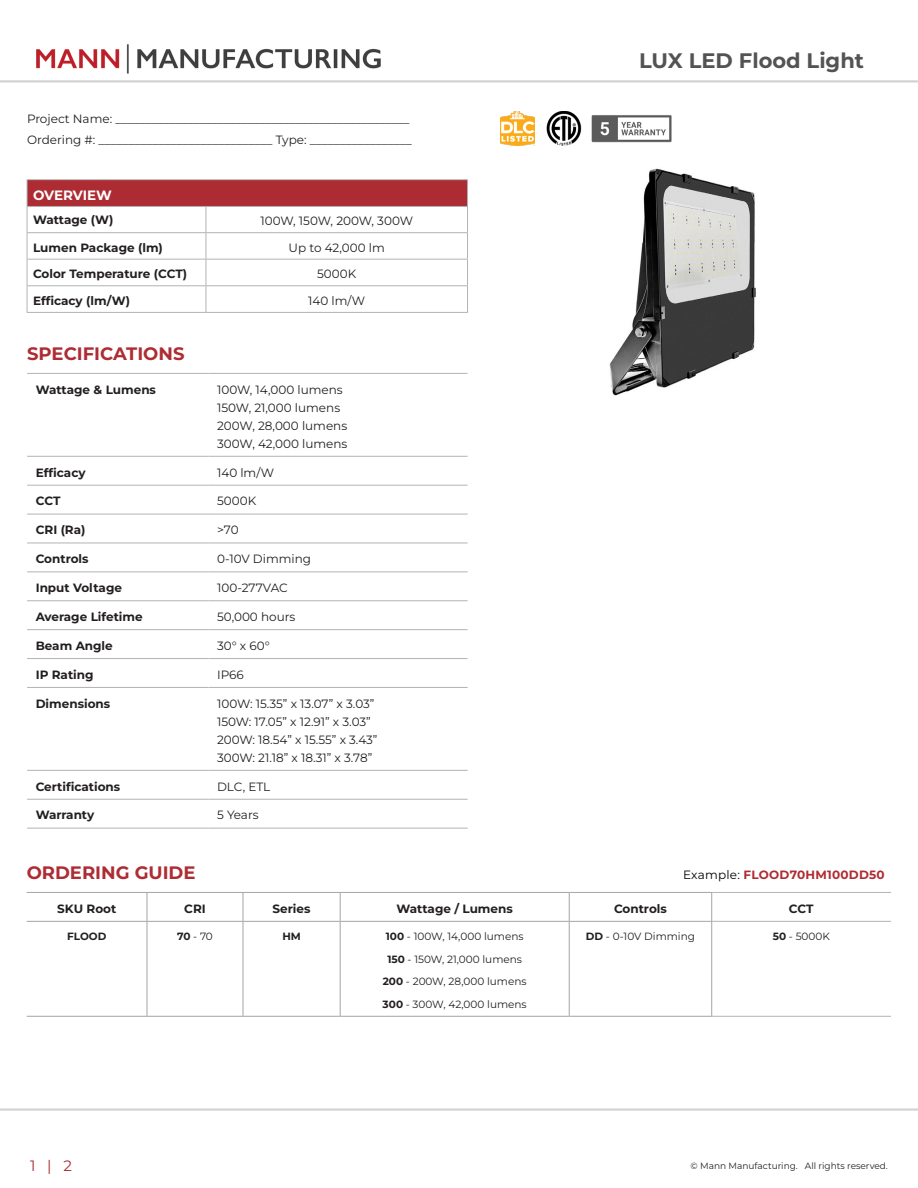
<style>
.page{position:relative;width:918px;height:1188px;background:#fff}
.page>*{position:absolute;margin:0;border:0;box-sizing:border-box;transform-origin:0 0}
.t1{font:700 21px "Montserrat";color:#535353}
.t2{font:700 18px "Montserrat";color:#ae2c33}
.t3{font:15px "Montserrat";color:#ad2c33}
.t4{font:700 13.5px "Montserrat";letter-spacing:-.01em;color:#fff}
.t5{font:12px/21px "Montserrat";color:#231f20}
.t6{font:700 12px "Montserrat";color:#231f20}
.t7{font:700 12px "Montserrat";letter-spacing:.02em;color:#ae2c33}
.t8{font:10.5px "Montserrat";color:#231f20}
.t9{font:700 10.5px "Montserrat";color:#231f20}
.t10{font:9px "Montserrat";color:#231f20}
.s1{font-weight:400;color:#000}
.s2{font-weight:700}
</style>
<div class="page">
<hr style="left:0;top:1108px;width:918px;height:3px;background:#d1d2d4">
<hr style="left:0;top:80px;width:918px;height:2px;background:#d2d0d0">
<img style="left:36px;top:44px;width:345px;height:30px">
<img style="left:559px;top:141px;width:197px;height:255px">
<img style="left:500px;top:111px;width:35px;height:34px">
<img style="left:547px;top:111px;width:34px;height:34px">
<div style="left:27px;top:180px;width:441px;height:26px;background:#ad2c33"></div>
<hr style="left:27px;top:179px;width:179px;height:1px;background:#b4b3b3">
<hr style="left:206px;top:179px;width:262px;height:1px;background:#b4b3b3">
<hr style="left:27px;top:206px;width:179px;height:1px;background:#b4b3b3">
<hr style="left:206px;top:206px;width:262px;height:1px;background:#b4b3b3">
<hr style="left:27px;top:232px;width:179px;height:1px;background:#b4b3b3">
<hr style="left:206px;top:232px;width:262px;height:1px;background:#b4b3b3">
<hr style="left:27px;top:259px;width:179px;height:1px;background:#b4b3b3">
<hr style="left:206px;top:259px;width:262px;height:1px;background:#b4b3b3">
<hr style="left:27px;top:285px;width:179px;height:1px;background:#b4b3b3">
<svg style="left:27px;top:180px;width:1px;height:132px"></svg>
<hr style="left:206px;top:285px;width:262px;height:1px;background:#b4b3b3">
<svg style="left:206px;top:207px;width:1px;height:105px"></svg>
<svg style="left:467px;top:180px;width:1px;height:132px"></svg>
<hr style="left:27px;top:312px;width:179px;height:1px;background:#b4b3b3">
<hr style="left:206px;top:312px;width:262px;height:1px;background:#b4b3b3">
<hr style="left:27px;top:892px;width:120px;height:1px;background:#a5a5a4">
<hr style="left:147px;top:892px;width:96px;height:1px;background:#a5a5a4">
<hr style="left:243px;top:892px;width:97px;height:1px;background:#a5a5a4">
<hr style="left:340px;top:892px;width:229px;height:1px;background:#a5a5a4">
<hr style="left:569px;top:892px;width:143px;height:1px;background:#a5a5a4">
<hr style="left:27px;top:921px;width:120px;height:1px;background:#a5a5a4">
<hr style="left:147px;top:921px;width:96px;height:1px;background:#a5a5a4">
<hr style="left:243px;top:921px;width:97px;height:1px;background:#a5a5a4">
<hr style="left:340px;top:921px;width:229px;height:1px;background:#a5a5a4">
<hr style="left:569px;top:921px;width:143px;height:1px;background:#a5a5a4">
<hr style="left:27px;top:1016px;width:120px;height:1px;background:#a5a5a4">
<hr style="left:147px;top:1016px;width:96px;height:1px;background:#a5a5a4">
<hr style="left:243px;top:1016px;width:97px;height:1px;background:#a5a5a4">
<hr style="left:340px;top:1016px;width:229px;height:1px;background:#a5a5a4">
<hr style="left:569px;top:1016px;width:143px;height:1px;background:#a5a5a4">
<svg style="left:147px;top:893px;width:1px;height:28px"></svg>
<svg style="left:243px;top:893px;width:1px;height:28px"></svg>
<svg style="left:340px;top:893px;width:1px;height:28px"></svg>
<svg style="left:569px;top:893px;width:1px;height:28px"></svg>
<svg style="left:711px;top:893px;width:1px;height:28px"></svg>
<hr style="left:147px;top:922px;width:1px;height:94px;background:#a5a5a4">
<hr style="left:243px;top:922px;width:1px;height:94px;background:#a5a5a4">
<hr style="left:340px;top:922px;width:1px;height:94px;background:#a5a5a4">
<hr style="left:569px;top:922px;width:1px;height:94px;background:#a5a5a4">
<hr style="left:711px;top:922px;width:1px;height:94px;background:#a5a5a4">
<hr style="left:712px;top:892px;width:179px;height:1px;background:#b4b3b3">
<hr style="left:712px;top:921px;width:179px;height:1px;background:#b4b3b3">
<hr style="left:712px;top:1016px;width:179px;height:1px;background:#b4b3b3">
<img style="left:592px;top:115px;width:81px;height:28px">
<hr style="left:27px;top:373px;width:181px;height:1px;background:#b4b3b3">
<hr style="left:208px;top:373px;width:260px;height:1px;background:#b4b3b3">
<hr style="left:27px;top:456px;width:181px;height:1px;background:#b4b3b3">
<hr style="left:208px;top:456px;width:260px;height:1px;background:#b4b3b3">
<hr style="left:27px;top:485px;width:181px;height:1px;background:#b4b3b3">
<hr style="left:208px;top:485px;width:260px;height:1px;background:#b4b3b3">
<hr style="left:27px;top:514px;width:181px;height:1px;background:#b4b3b3">
<hr style="left:208px;top:514px;width:260px;height:1px;background:#b4b3b3">
<hr style="left:27px;top:543px;width:181px;height:1px;background:#b4b3b3">
<hr style="left:208px;top:543px;width:260px;height:1px;background:#b4b3b3">
<hr style="left:27px;top:571px;width:181px;height:1px;background:#b4b3b3">
<hr style="left:208px;top:571px;width:260px;height:1px;background:#b4b3b3">
<hr style="left:27px;top:600px;width:181px;height:1px;background:#b4b3b3">
<hr style="left:208px;top:600px;width:260px;height:1px;background:#b4b3b3">
<hr style="left:27px;top:629px;width:181px;height:1px;background:#b4b3b3">
<hr style="left:208px;top:629px;width:260px;height:1px;background:#b4b3b3">
<hr style="left:27px;top:658px;width:181px;height:1px;background:#b4b3b3">
<hr style="left:208px;top:658px;width:260px;height:1px;background:#b4b3b3">
<hr style="left:27px;top:687px;width:181px;height:1px;background:#b4b3b3">
<hr style="left:208px;top:687px;width:260px;height:1px;background:#b4b3b3">
<hr style="left:27px;top:770px;width:181px;height:1px;background:#b4b3b3">
<hr style="left:208px;top:770px;width:260px;height:1px;background:#b4b3b3">
<hr style="left:27px;top:799px;width:181px;height:1px;background:#b4b3b3">
<hr style="left:208px;top:799px;width:260px;height:1px;background:#b4b3b3">
<hr style="left:27px;top:828px;width:181px;height:1px;background:#b4b3b3">
<hr style="left:208px;top:828px;width:260px;height:1px;background:#b4b3b3">
<p class="t5" style="left:27px;top:108px;width:386px">Project Name: _________________________________________________<br>Ordering #: _____________________________ Type: _________________</p>
<p class="t4" style="left:33px;top:186px;width:80px">OVERVIEW</p>
<p class="t6" style="left:33px;top:212px;width:82px">Wattage (W)</p>
<p class="t5" style="left:260px;top:210px;width:154px">100W, 150W, 200W, 300W</p>
<p class="t6" style="left:33px;top:239px;width:131px">Lumen Package (lm)</p>
<p class="t5" style="left:289px;top:237px;width:98px">Up to 42,000 lm</p>
<p class="t6" style="left:33px;top:266px;width:156px">Color Temperature (CCT)</p>
<p class="t5" style="left:317px;top:263px;width:41px">5000K</p>
<p class="t6" style="left:33px;top:293px;width:99px">Efficacy (lm/W)</p>
<p class="t5" style="left:308px;top:290px;width:59px">140 lm/W</p>
<p class="t2" style="left:27px;top:341px;width:159px">SPECIFICATIONS</p>
<p class="t6" style="left:36px;top:381px;width:122px">Wattage &amp; Lumens</p>
<p class="t5" style="left:217px;top:379px;width:127px">100W, 14,000 lumens</p>
<p class="t5" style="left:217px;top:397px;width:125px">150W, 21,000 lumens</p>
<p class="t5" style="left:217px;top:415px;width:132px">200W, 28,000 lumens</p>
<p class="t5" style="left:217px;top:433px;width:132px">300W, 42,000 lumens</p>
<p class="t6" style="left:36px;top:464px;width:51px">Efficacy</p>
<p class="t5" style="left:217px;top:461px;width:59px">140 lm/W</p>
<p class="t6" style="left:36px;top:493px;width:26px">CCT</p>
<p class="t5" style="left:217px;top:490px;width:41px">5000K</p>
<p class="t6" style="left:36px;top:522px;width:51px">CRI (Ra)</p>
<p class="t5" style="left:217px;top:519px;width:23px">&gt;70</p>
<p class="t6" style="left:36px;top:551px;width:54px">Controls</p>
<p class="t5" style="left:217px;top:548px;width:96px">0-10V Dimming</p>
<p class="t6" style="left:36px;top:580px;width:88px">Input Voltage</p>
<p class="t5" style="left:217px;top:577px;width:72px">100-277VAC</p>
<p class="t6" style="left:36px;top:609px;width:108px">Average Lifetime</p>
<p class="t5" style="left:217px;top:606px;width:80px">50,000 hours</p>
<p class="t6" style="left:36px;top:638px;width:79px">Beam Angle</p>
<p class="t5" style="left:217px;top:635px;width:54px">30° x 60°</p>
<p class="t6" style="left:36px;top:667px;width:59px">IP Rating</p>
<p class="t5" style="left:217px;top:664px;width:28px">IP66</p>
<p class="t6" style="left:36px;top:695px;width:76px">Dimensions</p>
<p class="t5" style="left:217px;top:693px;width:159px">100W: 15.35” x 13.07” x 3.03”</p>
<p class="t5" style="left:217px;top:711px;width:155px">150W: 17.05” x 12.91” x 3.03”</p>
<p class="t5" style="left:217px;top:729px;width:162px">200W: 18.54” x 15.55” x 3.43”</p>
<p class="t5" style="left:217px;top:747px;width:157px">300W: 21.18” x 18.31” x 3.78”</p>
<p class="t6" style="left:36px;top:778px;width:86px">Certifications</p>
<p class="t5" style="left:217px;top:776px;width:55px">DLC, ETL</p>
<p class="t6" style="left:36px;top:807px;width:60px">Warranty</p>
<p class="t5" style="left:217px;top:804px;width:43px">5 Years</p>
<h1 class="t1" style="left:639px;top:47px;width:226px">LUX LED Flood Light</h1>
<p class="t2" style="left:27px;top:860px;width:170px">ORDERING GUIDE</p>
<p class="t7" style="left:683px;top:866px;width:203px"><span class="s1">Example:</span> FLOOD70HM100DD50</p>
<p class="t6" style="left:57px;top:900px;width:61px">SKU Root</p>
<p class="t6" style="left:184px;top:900px;width:23px">CRI</p>
<p class="t6" style="left:273px;top:900px;width:39px">Series</p>
<p class="t6" style="left:397px;top:900px;width:118px">Wattage / Lumens</p>
<p class="t6" style="left:614px;top:900px;width:54px">Controls</p>
<p class="t6" style="left:789px;top:900px;width:26px">CCT</p>
<p class="t9" style="left:67px;top:929px;width:41px">FLOOD</p>
<p class="t8" style="left:177px;top:929px;width:37px"><span class="s2">70</span> - 70</p>
<p class="t9" style="left:282px;top:929px;width:20px">HM</p>
<p class="t8" style="left:386px;top:929px;width:139px"><span class="s2">100</span> - 100W, 14,000 lumens</p>
<p class="t8" style="left:387px;top:952px;width:136px"><span class="s2">150</span> - 150W, 21,000 lumens</p>
<p class="t8" style="left:383px;top:974px;width:145px"><span class="s2">200</span> - 200W, 28,000 lumens</p>
<p class="t8" style="left:383px;top:997px;width:146px"><span class="s2">300</span> - 300W, 42,000 lumens</p>
<p class="t8" style="left:586px;top:929px;width:111px"><span class="s2">DD</span> - 0-10V Dimming</p>
<p class="t8" style="left:773px;top:929px;width:59px"><span class="s2">50</span> - 5000K</p>
<p class="t3" style="left:30px;top:1155px;width:43px">1 | 2</p>
<p class="t10" style="left:691px;top:1160px;width:199px">© Mann Manufacturing. All rights reserved.</p>
</div>
